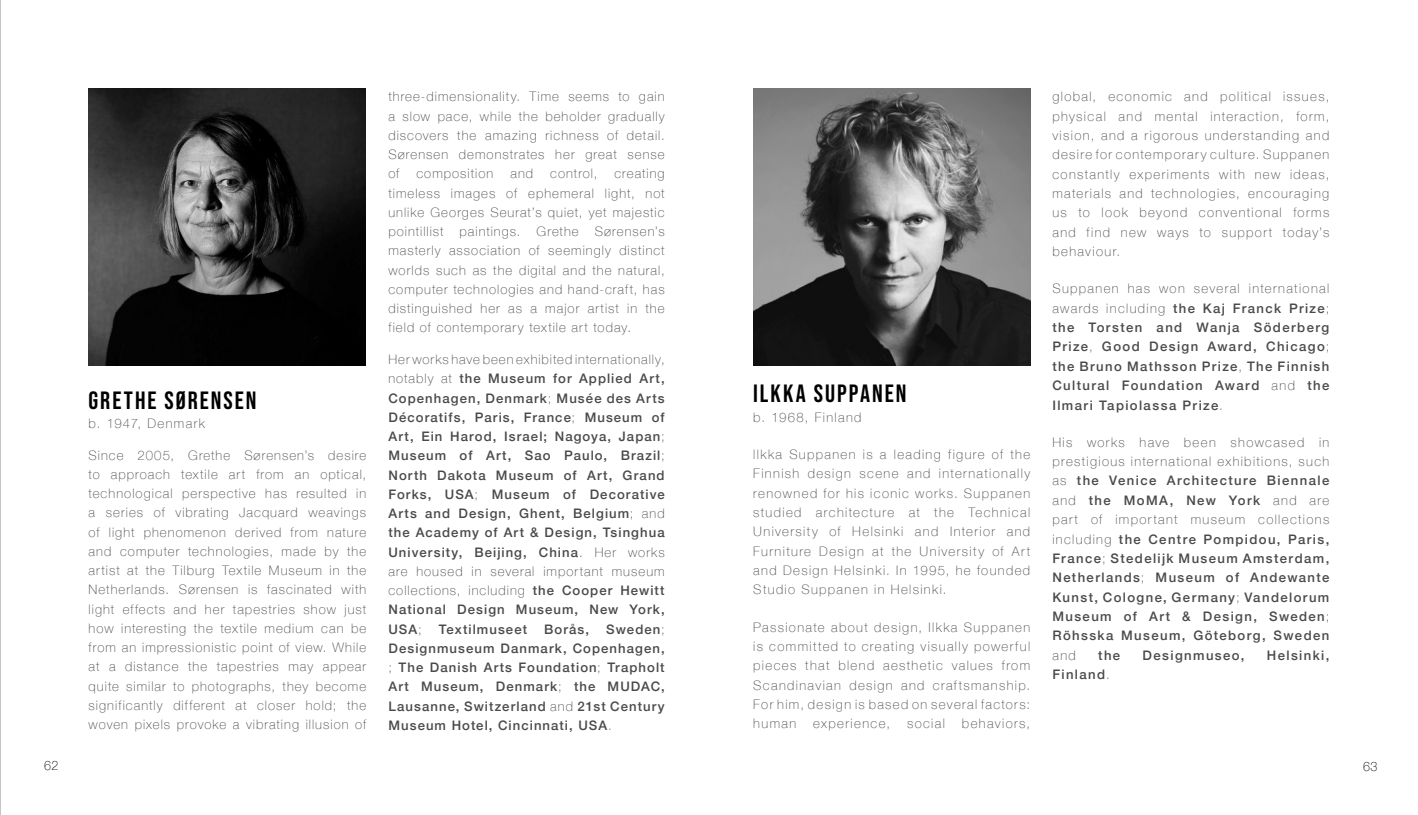
<style>
.page{position:relative;width:1418px;height:815px;background:#fff}
.page>*{position:absolute;margin:0;border:0;box-sizing:border-box;transform-origin:0 0}
.t1{font:25px "Bebas Neue";letter-spacing:.08em;color:#000}
.t2{font:100 13.12px/19.2px "Helvetica Neue";letter-spacing:.095em;color:#4a4a49;text-align:justify}
.t3{font:500 13.12px/19.2px "Helvetica Neue";letter-spacing:.1em;color:#4a4a49;text-align:justify}
.t4{font:500 13.12px "Helvetica Neue";letter-spacing:.08em;color:#4a4a49}
.t5{font:100 13px "Helvetica Neue";color:#000;scale:.96 1}
.s1{font-weight:100}
</style>
<div class="page">
<hr style="left:0;top:0;width:1px;height:815px;background:#a8a8a7">
<img style="left:89px;top:89px;width:276px;height:276px">
<img style="left:753px;top:89px;width:277px;height:276px">
<h1 class="t1" style="left:89px;top:386px;width:169px">GRETHE SØRENSEN</h1>
<p class="t2" style="left:89px;top:413px;width:118px">b. 1947, Denmark</p>
<p class="t2" style="left:89px;top:445px;width:279px">Since 2005, Grethe Sørensen’s desire to approach textile art from an optical, technological perspective has resulted in a series of vibrating Jacquard weavings of light phenomenon derived from nature and computer technologies, made by the artist at the Tilburg Textile Museum in the Netherlands. Sørensen is fascinated with light effects and her tapestries show just how interesting the textile medium can be from an impressionistic point of view. While at a distance the tapestries may appear quite similar to photographs, they become significantly different at closer hold; the woven pixels provoke a vibrating illusion of</p>
<p class="t2" style="left:388px;top:86px;width:278px">three-dimensionality. Time seems to gain a slow pace, while the beholder gradually discovers the amazing richness of detail.<br>Sørensen demonstrates her great sense of</p>
<p class="t2" style="left:388px;top:163px;width:278px;text-indent:226px">creating timeless images of ephemeral light, not unlike Georges Seurat’s quiet, yet majestic pointillist paintings. Grethe Sørensen’s masterly association of seemingly distinct worlds such as the digital and the natural, computer technologies and hand-craft, has distinguished her as a major artist in the field of contemporary textile art today.</p>
<p class="t3" style="left:388px;top:349px;width:278px"><span class="s1">Her works have been exhibited internationally, notably at</span> the Museum for Applied Art, Copenhagen, Denmark<span class="s1">;</span> Musée des Arts Décoratifs, Paris, France<span class="s1">;</span> Museum of Art, Ein Harod, Israel; Nagoya, Japan<span class="s1">; </span>Museum of Art, Sao Paulo, Brazil<span class="s1">; </span>North Dakota Museum of Art, Grand Forks, USA<span class="s1">;</span> Museum of Decorative Arts and Design, Ghent, Belgium<span class="s1">; and </span>the Academy of Art &amp; Design, Tsinghua University, Beijing, China<span class="s1">. Her works are housed in several important museum collections, including</span> the Cooper Hewitt National Design Museum, New York, USA<span class="s1">;</span></p>
<p class="t2" style="left:416px;top:163px;width:78px">composition</p>
<p class="t2" style="left:510px;top:163px;width:24px">and</p>
<p class="t2" style="left:550px;top:163px;width:49px">control,</p>
<p class="t4" style="left:439px;top:618px;width:90px">Textilmuseet</p>
<p class="t3" style="left:544px;top:618px;width:47px">Borås,</p>
<p class="t3" style="left:388px;top:618px;width:278px;text-indent:218px">Sweden<span class="s1">; </span>Designmuseum Danmark, Copenhagen, <span class="s1">;</span> The Danish Arts Foundation<span class="s1">;</span> Trapholt Art Museum, Denmark<span class="s1">;</span> the MUDAC, Lausanne, Switzerland <span class="s1">and</span> 21st Century Museum Hotel, Cincinnati, USA<span class="s1">.</span></p>
<h1 class="t1" style="left:753px;top:380px;width:155px">ILKKA SUPPANEN</h1>
<p class="t2" style="left:753px;top:407px;width:110px">b. 1968, Finland</p>
<p class="t2" style="left:753px;top:444px;width:278px">llkka Suppanen is a leading figure of the Finnish design scene and internationally renowned for his iconic works. Suppanen studied architecture at the Technical University of Helsinki and Interior and Furniture Design at the University of Art and Design Helsinki. In 1995, he founded Studio Suppanen in Helsinki.</p>
<p class="t2" style="left:753px;top:617px;width:278px">Passionate about design, Ilkka Suppanen is committed to creating visually powerful pieces that blend aesthetic values from Scandinavian design and craftsmanship.<br>For him, design is based on several factors: human</p>
<p class="t2" style="left:813px;top:713px;width:78px">experience,</p>
<p class="t2" style="left:907px;top:713px;width:39px">social</p>
<p class="t2" style="left:962px;top:713px;width:70px">behaviors,</p>
<p class="t2" style="left:1052px;top:86px;width:278px">global, economic and political issues, physical and mental interaction, form, vision, and a rigorous understanding and desire for contemporary culture. Suppanen constantly experiments with new ideas, materials and technologies, encouraging us to look beyond conventional forms and find new ways to support today’s behaviour.</p>
<p class="t3" style="left:1052px;top:278px;width:278px"><span class="s1">Suppanen has won several international awards including</span> the Kaj Franck Prize<span class="s1">; </span>the Torsten and Wanja Söderberg Prize<span class="s1">,</span> Good Design Award, Chicago<span class="s1">; </span>the Bruno Mathsson Prize<span class="s1">,</span> The Finnish Cultural Foundation Award <span class="s1">and</span> the Ilmari Tapiolassa Prize<span class="s1">.</span></p>
<p class="t3" style="left:1052px;top:431px;width:278px"><span class="s1">His works have been showcased in prestigious international exhibitions, such as</span> the Venice Architecture Biennale <span class="s1">and</span> the MoMA, New York <span class="s1">and are part of important museum collections including</span> the Centre Pompidou, Paris, France<span class="s1">;</span> Stedelijk Museum Amsterdam, Netherlands<span class="s1">;</span> Museum of Andewante Kunst, Cologne, Germany<span class="s1">;</span> Vandelorum Museum of Art &amp; Design, Sweden<span class="s1">; </span>Röhsska Museum, Göteborg, Sweden</p>
<p class="t2" style="left:1052px;top:645px;width:25px">and</p>
<p class="t3" style="left:1098px;top:644px;width:23px">the</p>
<p class="t3" style="left:1142px;top:644px;width:103px">Designmuseo,</p>
<p class="t3" style="left:1266px;top:644px;width:64px">Helsinki,</p>
<p class="t3" style="left:1052px;top:664px;width:59px">Finland<span class="s1">.</span></p>
<p class="t5" style="left:44px;top:756px;width:16px">62</p>
<p class="t5" style="left:1362px;top:757px;width:16px">63</p>
</div>
